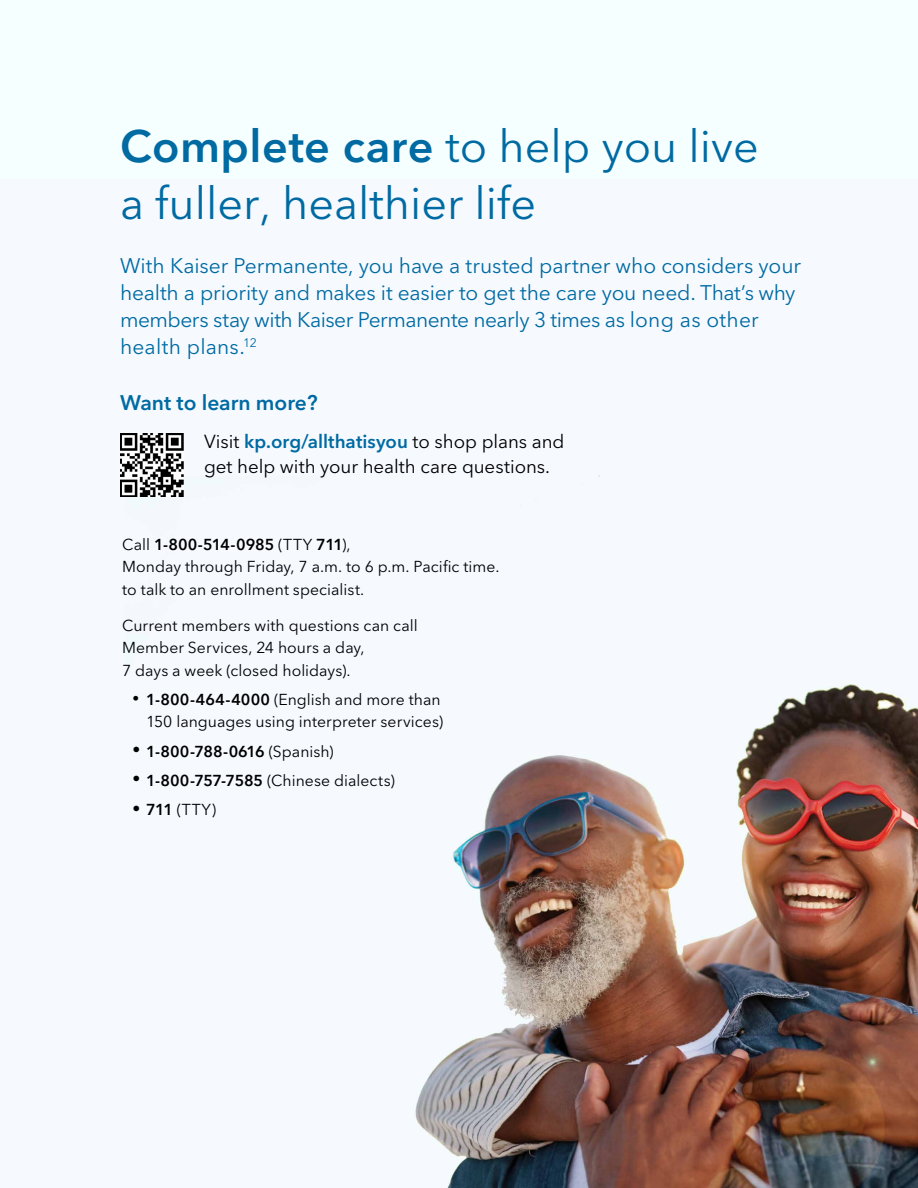
<style>
.page{position:relative;width:918px;height:1188px;background:#f5ffff}
.page>*{position:absolute;margin:0;border:0;box-sizing:border-box;transform-origin:0 0}
.t1{font:45px/57px "Avenir Next LT Pro";color:#006aa2}
.t2{font:21px/27px "Avenir Next LT Pro";letter-spacing:-.01em;color:#006aa2}
.t3{font:600 21px "Avenir Next LT Pro";color:#006aa2}
.t4{font:18.75px/25.5px "Avenir Next LT Pro";letter-spacing:-.005em;color:#000}
.t5{font:15.75px/22.5px "Avenir Next LT Pro";color:#000}
.t6{font:600 15.75px "Avenir Next LT Pro";letter-spacing:-.01em;color:#000}
.s1{font-weight:600}
.s2{font-weight:600;color:#006aa2}
.s3{font-weight:400}
.s4{font-size:13.5px}
</style>
<div class="page">
<img style="left:183px;top:433px;width:735px;height:755px">
<img style="left:120px;top:433px;width:63px;height:64px">
<h2 class="t1" style="left:120px;top:118px;width:640px"><span class="s1">Complete care</span> to help you live a fuller, healthier life</h2>
<p class="t2" style="left:120px;top:253px;width:682px">With Kaiser Permanente, you have a trusted partner who considers your health a priority and makes it easier to get the care you need. That’s why members stay with Kaiser Permanente nearly 3 times as long as other health plans.<sup>12</sup></p>
<h3 class="t3" style="left:120px;top:390px;width:199px">Want to learn more?</h3>
<p class="t4" style="left:204px;top:428px;width:362px">Visit <span class="s2">kp.org/allthatisyou</span> to shop plans and get help with your health care questions.</p>
<p class="t6" style="left:122px;top:534px;width:230px"><span class="s3">Call</span> 1-800-514-0985 <span class="s3">(TTY</span> 711<span class="s3">),</span></p>
<p class="t5" style="left:122px;top:555px;width:379px">Monday through Friday, 7 a.m. to 6 p.m. Pacific time.</p>
<p class="t5" style="left:122px;top:578px;width:244px">to talk to an enrollment specialist.</p>
<p class="t5" style="left:122px;top:614px;width:297px">Current members with questions can call<br>Member Services, 24 hours a day,<br>7 days a week (closed holidays).</p>
<p class="t5" style="left:133px;top:688px;width:312px;text-align:right"><span class="s4">•</span> <span class="s1">1-800-464-4000</span> (English and more than<br>150 languages using interpreter services)</p>
<p class="t6" style="left:133px;top:741px;width:203px"><span class="s3">•</span> 1-800-788-0616 <span class="s3">(Spanish)</span></p>
<p class="t5" style="left:133px;top:769px;width:264px">• <span class="s1">1-800-757-7585</span> (Chinese dialects)</p>
<p class="t5" style="left:133px;top:798px;width:85px">• <span class="s1">711</span> (TTY)</p>
</div>
